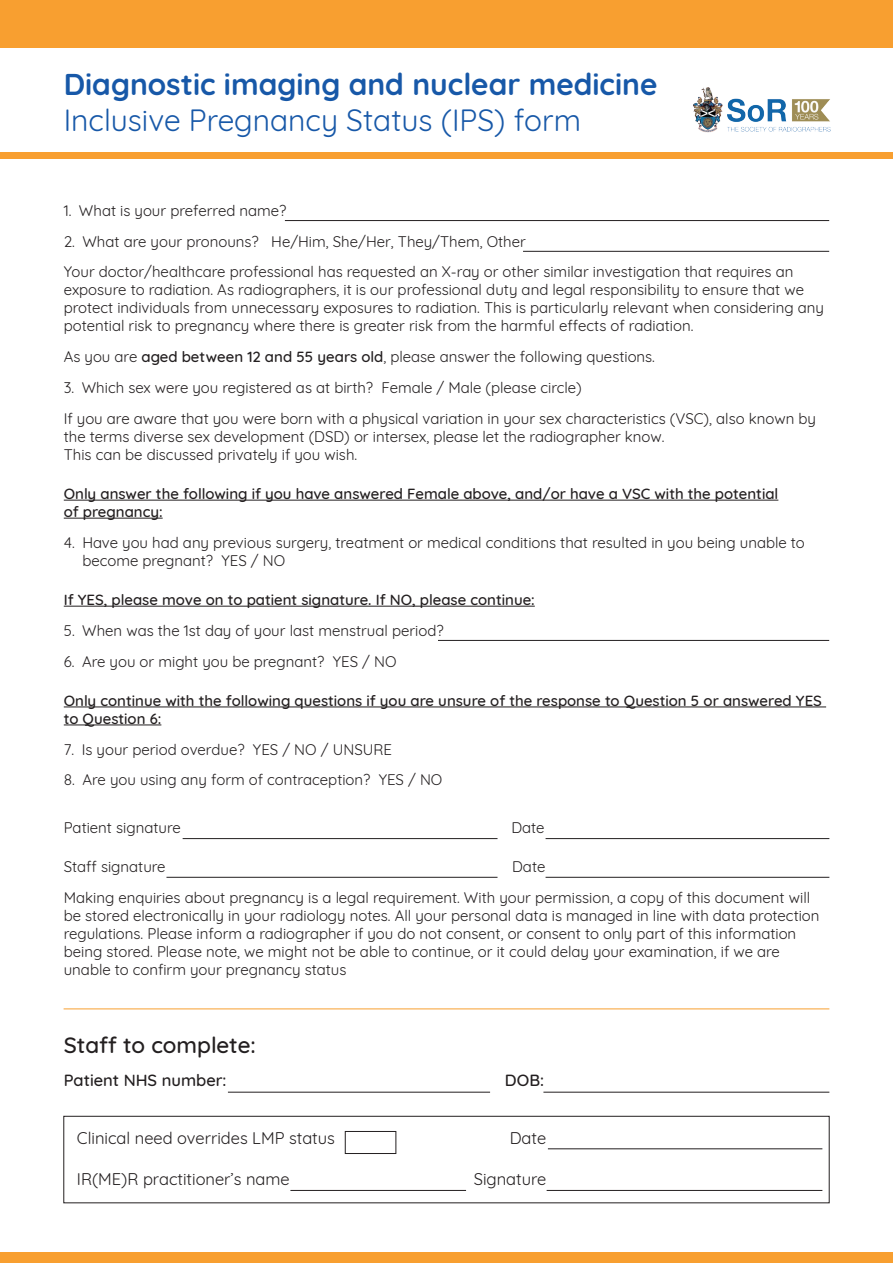
<style>
.page{position:relative;width:893px;height:1263px;background:#fff}
.page>*{position:absolute;margin:0;border:0;box-sizing:border-box;transform-origin:0 0}
.t1{font:700 30px "Quicksand";color:#1758a8}
.t2{font:30px "Quicksand";color:#1758a8}
.t3{font:500 22.5px "Quicksand";color:#231f20}
.t4{font:16.5px "Quicksand";color:#231f20}
.t5{font:500 16.5px "Quicksand";color:#231f20}
.t6{font:15px/18px "Quicksand";color:#231f20}
.t7{font:500 15px/18px "Quicksand";color:#231f20}
.s1{font-weight:500}
</style>
<div class="page">
<hr style="left:285px;top:220px;width:544px;height:1px;background:#231f20">
<hr style="left:523px;top:251px;width:306px;height:1px;background:#231f20">
<hr style="left:64px;top:500px;width:714px;height:1px;background:#231f20">
<hr style="left:64px;top:518px;width:99px;height:1px;background:#231f20">
<hr style="left:64px;top:606px;width:471px;height:1px;background:#231f20">
<hr style="left:438px;top:640px;width:391px;height:1px;background:#231f20">
<hr style="left:64px;top:706px;width:762px;height:1px;background:#231f20">
<hr style="left:64px;top:724px;width:97px;height:1px;background:#231f20">
<div style="left:63px;top:1116px;width:767px;height:87px;border:1px solid #231f20"></div>
<div style="left:0;top:0;width:893px;height:48px;background:#f89f30"></div>
<div style="left:0;top:152px;width:893px;height:6px;background:#f89f30"></div>
<div style="left:0;top:1252px;width:893px;height:11px;background:#f89f30"></div>
<hr style="left:64px;top:1008px;width:765px;height:1px;background:#f89f30">
<div style="left:345px;top:1131px;width:51px;height:23px;border:1px solid #231f20"></div>
<img style="left:693px;top:87px;width:138px;height:46px">
<hr style="left:183px;top:838px;width:314px;height:1px;background:#231f20">
<hr style="left:228px;top:1092px;width:262px;height:1px;background:#231f20">
<hr style="left:290px;top:1190px;width:176px;height:1px;background:#231f20">
<hr style="left:546px;top:838px;width:283px;height:1px;background:#231f20">
<hr style="left:543px;top:1092px;width:286px;height:1px;background:#231f20">
<hr style="left:547px;top:1190px;width:275px;height:1px;background:#231f20">
<hr style="left:548px;top:1148px;width:274px;height:1px;background:#231f20">
<hr style="left:166px;top:877px;width:331px;height:1px;background:#231f20">
<hr style="left:546px;top:877px;width:283px;height:1px;background:#231f20">
<p class="t1" style="left:64px;top:59px;width:595px">Diagnostic imaging and nuclear medicine</p>
<p class="t2" style="left:64px;top:97px;width:519px">Inclusive Pregnancy Status (IPS) form</p>
<p class="t6" style="left:64px;top:200px;width:224px">1. What is your preferred name?</p>
<p class="t6" style="left:64px;top:231px;width:464px">2. What are your pronouns? He/Him, She/Her, They/Them, Other</p>
<p class="t6" style="left:64px;top:262px;width:762px">Your doctor/healthcare professional has requested an X-ray or other similar investigation that requires an exposure to radiation. As radiographers, it is our professional duty and legal responsibility to ensure that we protect individuals from unnecessary exposures to radiation. This is particularly relevant when considering any potential risk to pregnancy where there is greater risk from the harmful effects of radiation.</p>
<p class="t6" style="left:64px;top:346px;width:593px">As you are <span class="s1">aged between 12 and 55 years old</span>, please answer the following questions.</p>
<p class="t6" style="left:64px;top:377px;width:519px">3. Which sex were you registered as at birth? Female / Male (please circle)</p>
<p class="t6" style="left:64px;top:408px;width:754px">If you are aware that you were born with a physical variation in your sex characteristics (VSC), also known by the terms diverse sex development (DSD) or intersex, please let the radiographer know.<br>This can be discussed privately if you wish.</p>
<p class="t7" style="left:64px;top:483px;width:716px">Only answer the following if you have answered Female above, and/or have a VSC with the potential of pregnancy:</p>
<p class="t6" style="left:82px;top:532px;width:724px;text-indent:-19px">4. Have you had any previous surgery, treatment or medical conditions that resulted in you being unable to become pregnant? YES / NO</p>
<p class="t7" style="left:64px;top:589px;width:472px">If YES, please move on to patient signature. If NO, please continue:</p>
<p class="t6" style="left:64px;top:620px;width:381px">5. When was the 1st day of your last menstrual period?</p>
<p class="t6" style="left:64px;top:651px;width:334px">6. Are you or might you be pregnant? YES / NO</p>
<p class="t7" style="left:64px;top:690px;width:760px">Only continue with the following questions if you are unsure of the response to Question 5 or answered YES to Question 6:</p>
<p class="t6" style="left:64px;top:739px;width:330px">7. Is your period overdue? YES / NO / UNSURE</p>
<p class="t6" style="left:64px;top:769px;width:380px">8. Are you using any form of contraception? YES / NO</p>
<p class="t6" style="left:64px;top:817px;width:119px">Patient signature</p>
<p class="t6" style="left:511px;top:817px;width:35px">Date</p>
<p class="t6" style="left:64px;top:856px;width:103px">Staff signature</p>
<p class="t6" style="left:512px;top:856px;width:35px">Date</p>
<p class="t6" style="left:64px;top:887px;width:757px">Making enquiries about pregnancy is a legal requirement. With your permission, a copy of this document will be stored electronically in your radiology notes. All your personal data is managed in line with data protection regulations. Please inform a radiographer if you do not consent, or consent to only part of this information being stored. Please note, we might not be able to continue, or it could delay your examination, if we are unable to confirm your pregnancy status</p>
<p class="t3" style="left:64px;top:1027px;width:194px">Staff to complete:</p>
<p class="t5" style="left:64px;top:1066px;width:164px">Patient NHS number:</p>
<p class="t5" style="left:505px;top:1066px;width:41px">DOB:</p>
<p class="t4" style="left:77px;top:1125px;width:260px">Clinical need overrides LMP status</p>
<p class="t4" style="left:510px;top:1125px;width:38px">Date</p>
<p class="t4" style="left:77px;top:1167px;width:214px">IR(ME)R practitioner’s name</p>
<p class="t4" style="left:474px;top:1167px;width:74px">Signature</p>
</div>
